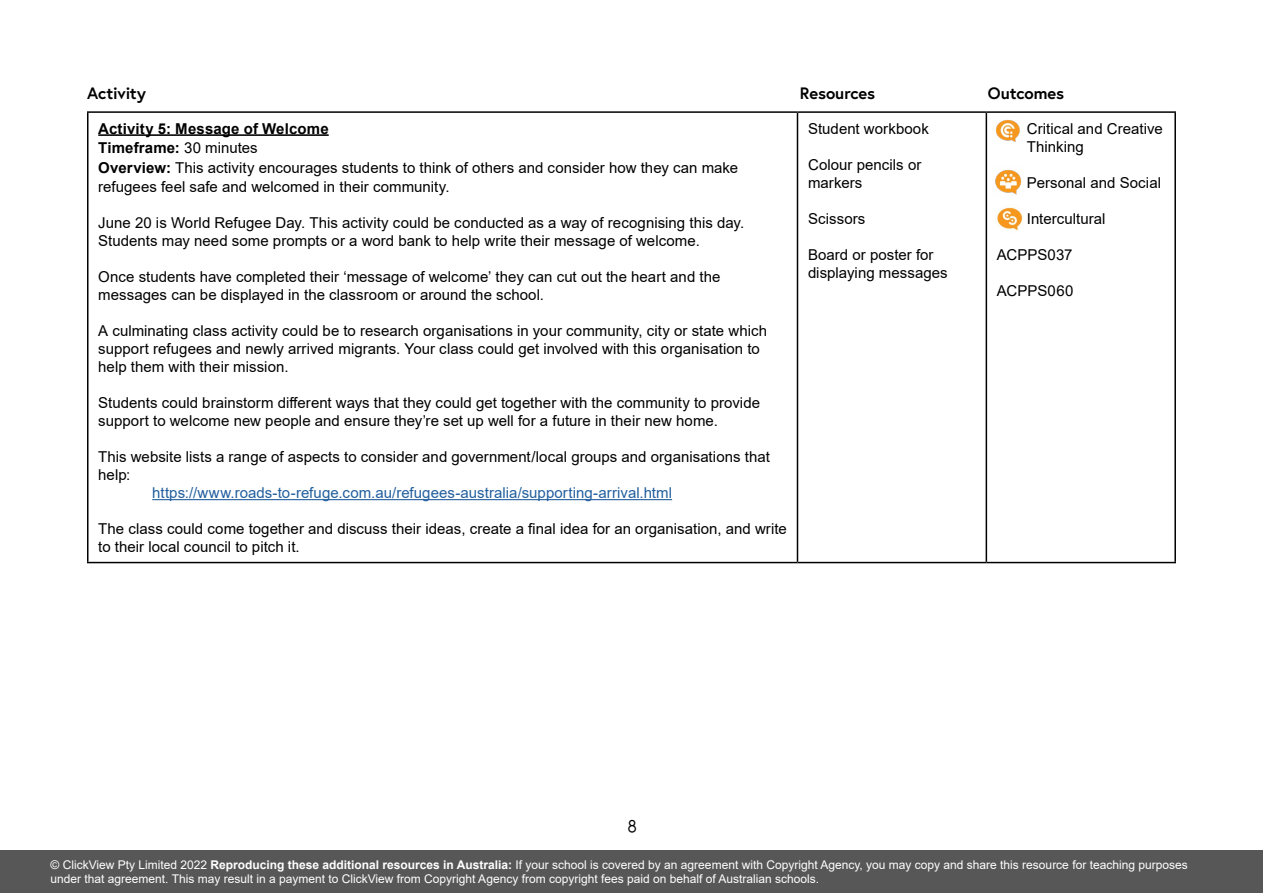
<style>
.page{position:relative;width:1263px;height:893px;background:#fff}
.page>*{position:absolute;margin:0;border:0;box-sizing:border-box;transform-origin:0 0}
.t1{font:18px "Louis George Cafe";color:#000}
.t2{font:700 16.5px "Europa";letter-spacing:-.01em;color:#000}
.t3{font:15px/18px "Arial";letter-spacing:.005em;color:#000}
.t4{font:15px "Arial";letter-spacing:.005em;color:#215e9e}
.t5{font:12px/14.4px "Arial";color:#fff}
.s1{font-weight:700}
</style>
<div class="page">
<div style="left:0;top:850px;width:1263px;height:43px;background:#575757"></div>
<hr style="left:87px;top:111px;width:710px;height:2px;background:#000">
<hr style="left:87px;top:113px;width:1px;height:449px;background:#000">
<hr style="left:797px;top:111px;width:189px;height:2px;background:#000">
<hr style="left:797px;top:113px;width:1px;height:449px;background:#000">
<hr style="left:986px;top:111px;width:190px;height:2px;background:#000">
<hr style="left:985px;top:113px;width:2px;height:449px;background:#000">
<hr style="left:1174px;top:113px;width:2px;height:449px;background:#000">
<hr style="left:87px;top:562px;width:710px;height:1px;background:#000">
<hr style="left:797px;top:562px;width:189px;height:1px;background:#000">
<hr style="left:986px;top:562px;width:190px;height:1px;background:#000">
<hr style="left:98px;top:134px;width:231px;height:2px;background:#000">
<hr style="left:152px;top:499px;width:520px;height:1px;background:#215e9e">
<img style="left:996px;top:119px;width:24px;height:23px">
<img style="left:995px;top:169px;width:27px;height:26px">
<img style="left:996px;top:207px;width:27px;height:24px">
<p class="t2" style="left:87px;top:83px;width:61px">Activity</p>
<p class="t2" style="left:800px;top:83px;width:77px">Resources</p>
<p class="t2" style="left:988px;top:83px;width:78px">Outcomes</p>
<p class="t3" style="left:98px;top:118px;width:641px;line-height:19.5px"><span class="s1">Activity 5: Message of Welcome<br>Timeframe:</span> 30 minutes<br><span class="s1">Overview:</span> This activity encourages students to think of others and consider how they can make refugees feel safe and welcomed in their community.</p>
<p class="t3" style="left:98px;top:214px;width:648px">June 20 is World Refugee Day. This activity could be conducted as a way of recognising this day.<br>Students may need some prompts or a word bank to help write their message of welcome.</p>
<p class="t3" style="left:98px;top:268px;width:624px">Once students have completed their ‘message of welcome’ they can cut out the heart and the messages can be displayed in the classroom or around the school.</p>
<p class="t3" style="left:98px;top:322px;width:670px">A culminating class activity could be to research organisations in your community, city or state which support refugees and newly arrived migrants. Your class could get involved with this organisation to help them with their mission.</p>
<p class="t3" style="left:98px;top:394px;width:663px">Students could brainstorm different ways that they could get together with the community to provide support to welcome new people and ensure they’re set up well for a future in their new home.</p>
<p class="t3" style="left:98px;top:448px;width:673px">This website lists a range of aspects to consider and government/local groups and organisations that help:</p>
<p class="t4" style="left:152px;top:482px;width:521px">https://www.roads-to-refuge.com.au/refugees-australia/supporting-arrival.html</p>
<p class="t3" style="left:98px;top:520px;width:690px">The class could come together and discuss their ideas, create a final idea for an organisation, and write to their local council to pitch it.</p>
<p class="t3" style="left:808px;top:119px;width:122px">Student workbook</p>
<p class="t3" style="left:808px;top:155px;width:115px">Colour pencils or markers</p>
<p class="t3" style="left:808px;top:209px;width:59px">Scissors</p>
<p class="t3" style="left:808px;top:245px;width:141px">Board or poster for displaying messages</p>
<p class="t3" style="left:1027px;top:119px;width:137px">Critical and Creative<br>Thinking</p>
<p class="t3" style="left:1027px;top:173px;width:136px">Personal and Social</p>
<p class="t3" style="left:1027px;top:209px;width:80px">Intercultural</p>
<p class="t3" style="left:997px;top:245px;width:77px">ACPPS037</p>
<p class="t3" style="left:997px;top:281px;width:78px">ACPPS060</p>
<p class="t1" style="left:627px;top:815px;width:11px">8</p>
<p class="t5" style="left:51px;top:857px;width:1139px">© ClickView Pty Limited 2022 <span class="s1">Reproducing these additional resources in Australia:</span> If your school is covered by an agreement with Copyright Agency, you may copy and share this resource for teaching purposes under that agreement. This may result in a payment to ClickView from Copyright Agency from copyright fees paid on behalf of Australian schools.</p>
</div>
